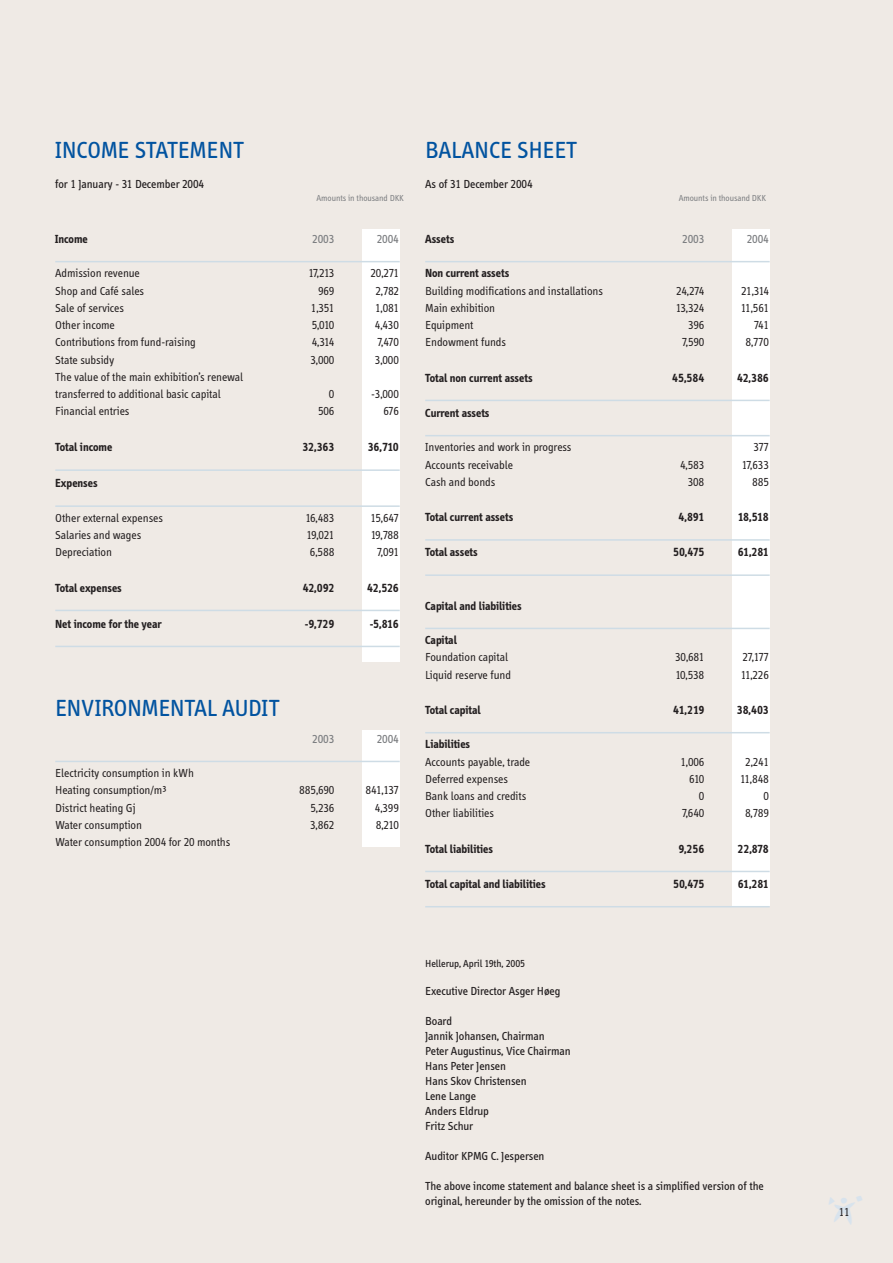
<style>
.page{position:relative;width:893px;height:1263px;background:#efeae5}
.page>*{position:absolute;margin:0;border:0;box-sizing:border-box;transform-origin:0 0}
.t1{font:39px "Experimentarium";color:#d8e3ed}
.t2{font:24px "Info";color:#0153a0}
.t3{font:12px/17.2px "Info";color:#231f20}
.t4{font:700 12px "Info";color:#231f20}
.t5{font:12px/15px "Info";color:#231f20}
.t6{font:12px "Info";color:#7c7e81}
.t7{font:10.5px "Info";color:#231f20}
.t8{font:9px "Info";color:#7c7e81}
</style>
<div class="page">
<div style="left:362px;top:230px;width:38px;height:432px;background:#fff"></div>
<div style="left:732px;top:230px;width:38px;height:676px;background:#fff"></div>
<div style="left:362px;top:730px;width:37px;height:116px;background:#fff"></div>
<hr style="left:55px;top:261px;width:345px;height:1px;background:#cedce5">
<hr style="left:55px;top:469px;width:345px;height:2px;background:#cedce5">
<hr style="left:55px;top:505px;width:345px;height:2px;background:#cedce5">
<hr style="left:55px;top:610px;width:345px;height:1px;background:#cedce5">
<hr style="left:55px;top:646px;width:345px;height:1px;background:#cedce5">
<hr style="left:55px;top:761px;width:345px;height:1px;background:#cedce5">
<hr style="left:425px;top:261px;width:345px;height:1px;background:#cedce5">
<hr style="left:425px;top:400px;width:345px;height:1px;background:#cedce5">
<hr style="left:425px;top:435px;width:345px;height:1px;background:#cedce5">
<hr style="left:425px;top:539px;width:345px;height:2px;background:#cedce5">
<hr style="left:425px;top:574px;width:345px;height:2px;background:#cedce5">
<hr style="left:425px;top:628px;width:345px;height:1px;background:#cedce5">
<hr style="left:425px;top:732px;width:345px;height:1px;background:#cedce5">
<hr style="left:425px;top:871px;width:345px;height:1px;background:#cedce5">
<hr style="left:425px;top:906px;width:345px;height:1px;background:#cedce5">
<h2 class="t2" style="left:55px;top:137px;width:190px">INCOME STATEMENT</h2>
<p class="t5" style="left:55px;top:176px;width:150px">for 1 January - 31 December 2004</p>
<h2 class="t2" style="left:425px;top:137px;width:153px">BALANCE SHEET</h2>
<p class="t5" style="left:425px;top:176px;width:109px">As of 31 December 2004</p>
<p class="t8" style="left:317px;top:193px;width:89px">Amounts in thousand DKK</p>
<p class="t8" style="left:679px;top:193px;width:89px">Amounts in thousand DKK</p>
<p class="t4" style="left:55px;top:232px;width:34px">Income</p>
<p class="t6" style="left:312px;top:232px;width:24px">2003</p>
<p class="t6" style="left:377px;top:232px;width:24px">2004</p>
<p class="t3" style="left:55px;top:265px;width:86px">Admission revenue</p>
<p class="t3" style="left:308px;top:265px;width:27px">17,213</p>
<p class="t3" style="left:371px;top:265px;width:30px">20,271</p>
<p class="t3" style="left:55px;top:282px;width:90px">Shop and Café sales</p>
<p class="t3" style="left:318px;top:282px;width:18px">969</p>
<p class="t3" style="left:375px;top:282px;width:25px">2,782</p>
<p class="t3" style="left:55px;top:299px;width:70px">Sale of services</p>
<p class="t3" style="left:311px;top:299px;width:25px">1,351</p>
<p class="t3" style="left:375px;top:299px;width:25px">1,081</p>
<p class="t3" style="left:55px;top:317px;width:61px">Other income</p>
<p class="t3" style="left:312px;top:317px;width:24px">5,010</p>
<p class="t3" style="left:375px;top:317px;width:25px">4,430</p>
<p class="t3" style="left:55px;top:334px;width:142px">Contributions from fund-raising</p>
<p class="t3" style="left:312px;top:334px;width:24px">4,314</p>
<p class="t3" style="left:377px;top:334px;width:23px">7,470</p>
<p class="t3" style="left:55px;top:351px;width:61px">State subsidy</p>
<p class="t3" style="left:310px;top:351px;width:25px">3,000</p>
<p class="t3" style="left:375px;top:351px;width:25px">3,000</p>
<p class="t3" style="left:55px;top:368px;width:189px">The value of the main exhibition’s renewal transferred to additional basic capital</p>
<p class="t3" style="left:329px;top:386px;width:7px">0</p>
<p class="t3" style="left:371px;top:386px;width:29px">-3,000</p>
<p class="t3" style="left:55px;top:403px;width:76px">Financial entries</p>
<p class="t3" style="left:318px;top:403px;width:18px">506</p>
<p class="t3" style="left:383px;top:403px;width:17px">676</p>
<p class="t4" style="left:55px;top:441px;width:59px">Total income</p>
<p class="t4" style="left:303px;top:441px;width:33px">32,363</p>
<p class="t4" style="left:368px;top:441px;width:33px">36,710</p>
<p class="t4" style="left:55px;top:477px;width:44px">Expenses</p>
<p class="t3" style="left:55px;top:509px;width:109px">Other external expenses</p>
<p class="t3" style="left:305px;top:509px;width:30px">16,483</p>
<p class="t3" style="left:371px;top:509px;width:30px">15,647</p>
<p class="t3" style="left:55px;top:527px;width:87px">Salaries and wages</p>
<p class="t3" style="left:307px;top:527px;width:29px">19,021</p>
<p class="t3" style="left:371px;top:527px;width:30px">19,788</p>
<p class="t3" style="left:55px;top:544px;width:58px">Depreciation</p>
<p class="t3" style="left:310px;top:544px;width:26px">6,588</p>
<p class="t3" style="left:377px;top:544px;width:23px">7,091</p>
<p class="t4" style="left:55px;top:581px;width:68px">Total expenses</p>
<p class="t4" style="left:303px;top:581px;width:33px">42,092</p>
<p class="t4" style="left:367px;top:581px;width:33px">42,526</p>
<p class="t4" style="left:55px;top:617px;width:108px">Net income for the year</p>
<p class="t4" style="left:305px;top:617px;width:31px">-9,729</p>
<p class="t4" style="left:370px;top:617px;width:31px">-5,816</p>
<h2 class="t2" style="left:55px;top:695px;width:225px">ENVIRONMENTAL AUDIT</h2>
<p class="t3" style="left:55px;top:765px;width:140px">Electricity consumption in kWh<br>Heating consumption/m³</p>
<p class="t6" style="left:312px;top:732px;width:24px">2003</p>
<p class="t6" style="left:377px;top:732px;width:24px">2004</p>
<p class="t3" style="left:299px;top:782px;width:36px">885,690</p>
<p class="t3" style="left:365px;top:782px;width:35px">841,137</p>
<p class="t3" style="left:55px;top:799px;width:82px">District heating Gj</p>
<p class="t3" style="left:310px;top:799px;width:25px">5,236</p>
<p class="t3" style="left:375px;top:799px;width:25px">4,399</p>
<p class="t3" style="left:55px;top:816px;width:88px">Water consumption</p>
<p class="t3" style="left:310px;top:816px;width:26px">3,862</p>
<p class="t3" style="left:376px;top:816px;width:25px">8,210</p>
<p class="t3" style="left:55px;top:834px;width:177px">Water consumption 2004 for 20 months</p>
<p class="t4" style="left:425px;top:232px;width:30px">Assets</p>
<p class="t6" style="left:682px;top:232px;width:24px">2003</p>
<p class="t6" style="left:747px;top:232px;width:24px">2004</p>
<p class="t4" style="left:425px;top:267px;width:85px">Non current assets</p>
<p class="t3" style="left:425px;top:282px;width:179px">Building modifications and installations</p>
<p class="t3" style="left:676px;top:282px;width:30px">24,274</p>
<p class="t3" style="left:741px;top:282px;width:29px">21,314</p>
<p class="t3" style="left:425px;top:299px;width:71px">Main exhibition</p>
<p class="t3" style="left:676px;top:299px;width:30px">13,324</p>
<p class="t3" style="left:741px;top:299px;width:29px">11,561</p>
<p class="t3" style="left:425px;top:317px;width:50px">Equipment</p>
<p class="t3" style="left:688px;top:317px;width:18px">396</p>
<p class="t3" style="left:754px;top:317px;width:17px">741</p>
<p class="t3" style="left:425px;top:334px;width:82px">Endowment funds</p>
<p class="t3" style="left:682px;top:334px;width:24px">7,590</p>
<p class="t3" style="left:745px;top:334px;width:25px">8,770</p>
<p class="t4" style="left:425px;top:371px;width:109px">Total non current assets</p>
<p class="t4" style="left:672px;top:371px;width:33px">45,584</p>
<p class="t4" style="left:737px;top:371px;width:33px">42,386</p>
<p class="t4" style="left:425px;top:406px;width:66px">Current assets</p>
<p class="t3" style="left:425px;top:439px;width:148px">Inventories and work in progress</p>
<p class="t3" style="left:753px;top:439px;width:17px">377</p>
<p class="t3" style="left:425px;top:456px;width:89px">Accounts receivable</p>
<p class="t3" style="left:680px;top:456px;width:26px">4,583</p>
<p class="t3" style="left:742px;top:456px;width:28px">17,633</p>
<p class="t3" style="left:425px;top:473px;width:72px">Cash and bonds</p>
<p class="t3" style="left:688px;top:473px;width:18px">308</p>
<p class="t3" style="left:752px;top:473px;width:18px">885</p>
<p class="t4" style="left:425px;top:510px;width:90px">Total current assets</p>
<p class="t4" style="left:679px;top:510px;width:27px">4,891</p>
<p class="t4" style="left:738px;top:510px;width:33px">18,518</p>
<p class="t4" style="left:425px;top:546px;width:54px">Total assets</p>
<p class="t4" style="left:673px;top:546px;width:33px">50,475</p>
<p class="t4" style="left:738px;top:546px;width:33px">61,281</p>
<p class="t4" style="left:425px;top:599px;width:98px">Capital and liabilities</p>
<p class="t4" style="left:425px;top:633px;width:33px">Capital</p>
<p class="t3" style="left:425px;top:649px;width:84px">Foundation capital</p>
<p class="t3" style="left:675px;top:649px;width:31px">30,681</p>
<p class="t3" style="left:742px;top:649px;width:28px">27,177</p>
<p class="t3" style="left:425px;top:666px;width:87px">Liquid reserve fund</p>
<p class="t3" style="left:675px;top:666px;width:30px">10,538</p>
<p class="t3" style="left:741px;top:666px;width:30px">11,226</p>
<p class="t4" style="left:425px;top:703px;width:57px">Total capital</p>
<p class="t4" style="left:673px;top:703px;width:33px">41,219</p>
<p class="t4" style="left:737px;top:703px;width:33px">38,403</p>
<p class="t4" style="left:425px;top:738px;width:46px">Liabilities</p>
<p class="t3" style="left:425px;top:753px;width:106px">Accounts payable, trade</p>
<p class="t3" style="left:680px;top:753px;width:25px">1,006</p>
<p class="t3" style="left:745px;top:753px;width:25px">2,241</p>
<p class="t3" style="left:425px;top:770px;width:84px">Deferred expenses</p>
<p class="t3" style="left:689px;top:770px;width:17px">610</p>
<p class="t3" style="left:740px;top:770px;width:30px">11,848</p>
<p class="t3" style="left:425px;top:788px;width:103px">Bank loans and credits</p>
<p class="t3" style="left:699px;top:788px;width:7px">0</p>
<p class="t3" style="left:763px;top:788px;width:7px">0</p>
<p class="t3" style="left:425px;top:805px;width:70px">Other liabilities</p>
<p class="t3" style="left:682px;top:805px;width:24px">7,640</p>
<p class="t3" style="left:745px;top:805px;width:25px">8,789</p>
<p class="t4" style="left:425px;top:842px;width:69px">Total liabilities</p>
<p class="t4" style="left:678px;top:842px;width:27px">9,256</p>
<p class="t4" style="left:738px;top:842px;width:33px">22,878</p>
<p class="t4" style="left:425px;top:877px;width:122px">Total capital and liabilities</p>
<p class="t4" style="left:673px;top:877px;width:33px">50,475</p>
<p class="t4" style="left:738px;top:877px;width:33px">61,281</p>
<p class="t7" style="left:425px;top:957px;width:101px">Hellerup, April 19th, 2005</p>
<p class="t5" style="left:425px;top:984px;width:137px">Executive Director Asger Høeg</p>
<p class="t5" style="left:425px;top:1014px;width:147px">Board<br>Jannik Johansen, Chairman<br>Peter Augustinus, Vice Chairman<br>Hans Peter Jensen<br>Hans Skov Christensen<br>Lene Lange<br>Anders Eldrup<br>Fritz Schur</p>
<p class="t5" style="left:425px;top:1149px;width:121px">Auditor KPMG C. Jespersen</p>
<p class="t5" style="left:425px;top:1179px;width:340px">The above income statement and balance sheet is a simplified version of the original, hereunder by the omission of the notes.</p>
<h1 class="t1" style="left:829px;top:1188px;width:35px">¬</h1>
<p class="t3" style="left:839px;top:1204px;width:12px">11</p>
</div>
